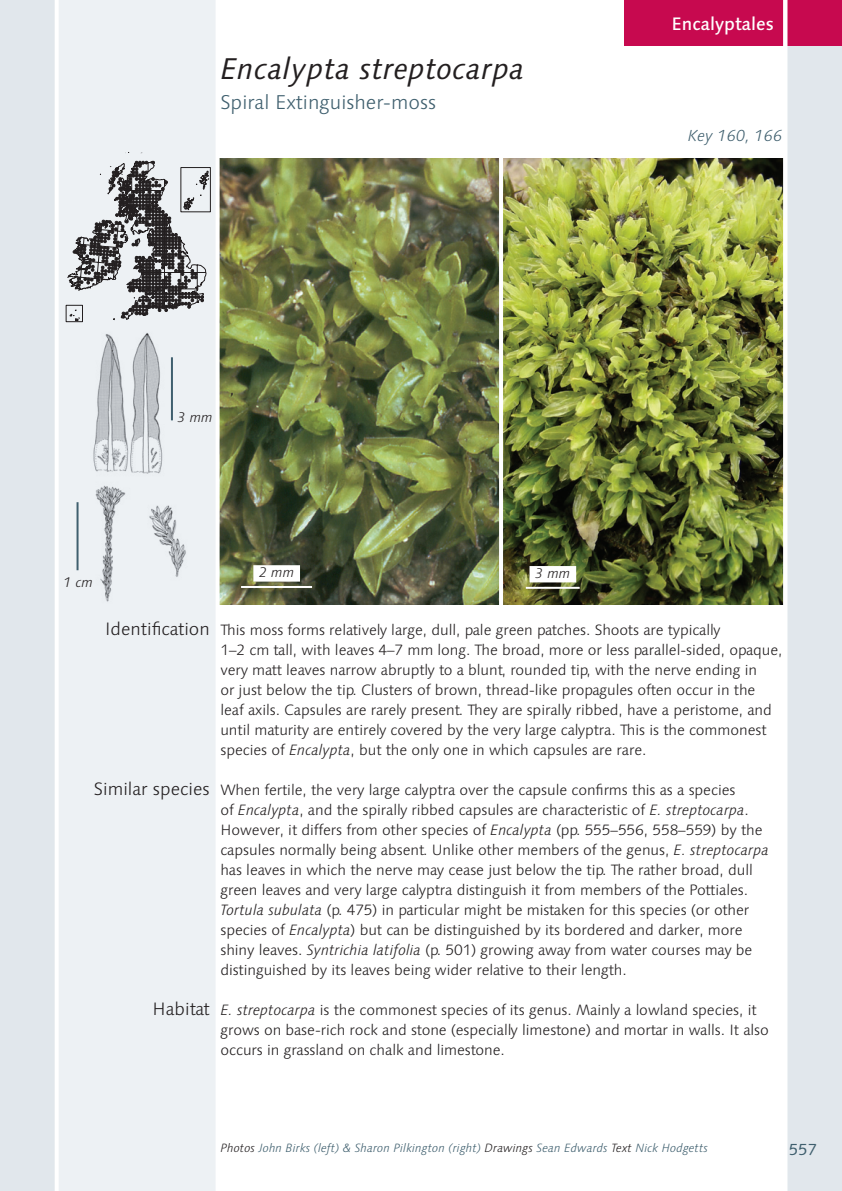
<style>
.page{position:relative;width:842px;height:1191px;background:#fff}
.page>*{position:absolute;margin:0;border:0;box-sizing:border-box;transform-origin:0 0}
.Title_1_Moss_Species{font:italic 30px "Linotype Syntax";letter-spacing:.01em;color:#231f20}
.Title_3_Moss_English{font:300 20px "Linotype Syntax";color:#3f5f6e}
.Text_Subheads_Right{font:300 18px "Linotype Syntax";color:#231f20}
.Title_4_Order_Name{font:500 18px "Linotype Syntax";color:#fff}
.Title_3_Moss_English-2{font:italic 300 16px "Linotype Syntax";color:#3f5f6e}
.t1{font:16px "Linotype Syntax";color:#3f5f6e}
.Text_Body{font:300 15px/20px "Linotype Syntax";letter-spacing:-.005em;color:#231f20}
.Photo_Scale_Bar_With{font:italic 300 14px "Linotype Syntax";color:#231f20}
.Drawing_Scale_Bar{font:italic 300 14px "Linotype Syntax";color:#231f20}
.Text_Credits{font:italic 300 12px "Linotype Syntax";color:#3f5f6e}
.s1{font-style:italic}
.s2{color:#231f20}
</style>
<div class="page">
<img style="left:220px;top:159px;width:279px;height:445px">
<hr style="left:241px;top:586px;width:71px;height:2px;background:#fff">
<div style="left:253px;top:565px;width:47px;height:16px;background:#fff"></div>
<img style="left:503px;top:159px;width:280px;height:445px">
<hr style="left:526px;top:587px;width:54px;height:2px;background:#fff">
<div style="left:529px;top:566px;width:47px;height:16px;background:#fff"></div>
<div style="left:785px;top:0;width:57px;height:1191px;background:#e1e7ec"></div>
<div style="left:624px;top:0;width:218px;height:45px;background:#c7094f"></div>
<div style="left:0;top:0;width:218px;height:1191px;background:#edf1f4"></div>
<svg style="left:66px;top:152px;width:144px;height:170px"></svg>
<div style="left:0;top:0;width:57px;height:1191px;background:#e1e7ec"></div>
<hr style="left:55px;top:0;width:4px;height:1191px;background:#fff">
<hr style="left:216px;top:0;width:4px;height:1191px;background:#fff">
<hr style="left:783px;top:0;width:4px;height:1191px;background:#fff">
<img style="left:93px;top:333px;width:93px;height:269px">
<hr style="left:77px;top:502px;width:2px;height:68px;background:#3f5f6e">
<hr style="left:171px;top:357px;width:2px;height:63px;background:#3f5f6e">
<p class="Title_1_Moss_Species" style="left:220px;top:51px;width:306px">Encalypta streptocarpa</p>
<p class="Title_3_Moss_English" style="left:220px;top:90px;width:217px">Spiral Extinguisher-moss</p>
<p class="Title_4_Order_Name" style="left:671px;top:13px;width:104px">Encalyptales</p>
<p class="Title_3_Moss_English-2" style="left:688px;top:126px;width:96px">Key 160, 166</p>
<p class="Drawing_Scale_Bar" style="left:178px;top:409px;width:37px">3 mm</p>
<p class="Drawing_Scale_Bar" style="left:64px;top:574px;width:31px">1 cm</p>
<p class="Photo_Scale_Bar_With" style="left:259px;top:564px;width:37px">2 mm</p>
<p class="Photo_Scale_Bar_With" style="left:535px;top:565px;width:37px">3 mm</p>
<p class="Text_Subheads_Right" style="left:105px;top:618px;width:106px">Identification</p>
<p class="Text_Subheads_Right" style="left:94px;top:778px;width:117px">Similar species</p>
<p class="Text_Subheads_Right" style="left:153px;top:998px;width:59px">Habitat</p>
<p class="Text_Body" style="left:220px;top:620px;width:564px">This moss forms relatively large, dull, pale green patches. Shoots are typically<br>1–2 cm tall, with leaves 4–7 mm long. The broad, more or less parallel-sided, opaque, very matt leaves narrow abruptly to a blunt, rounded tip, with the nerve ending in<br>or just below the tip. Clusters of brown, thread-like propagules often occur in the leaf axils. Capsules are rarely present. They are spirally ribbed, have a peristome, and until maturity are entirely covered by the very large calyptra. This is the commonest species of <span class="s1">Encalypta</span>, but the only one in which capsules are rare.</p>
<p class="Text_Body" style="left:220px;top:780px;width:550px">When fertile, the very large calyptra over the capsule confirms this as a species<br>of <span class="s1">Encalypta</span>, and the spirally ribbed capsules are characteristic of <span class="s1">E. streptocarpa</span>.<br>However, it differs from other species of <span class="s1">Encalypta</span> (pp. 555–556, 558–559) by the capsules normally being absent. Unlike other members of the genus, <span class="s1">E. streptocarpa </span>has leaves in which the nerve may cease just below the tip. The rather broad, dull green leaves and very large calyptra distinguish it from members of the Pottiales.<br><span class="s1">Tortula subulata</span> (p. 475) in particular might be mistaken for this species (or other species of <span class="s1">Encalypta</span>) but can be distinguished by its bordered and darker, more shiny leaves. <span class="s1">Syntrichia latifolia</span> (p. 501) growing away from water courses may be distinguished by its leaves being wider relative to their length.</p>
<p class="Text_Body" style="left:220px;top:1000px;width:550px"><span class="s1">E. streptocarpa</span> is the commonest species of its genus. Mainly a lowland species, it grows on base-rich rock and stone (especially limestone) and mortar in walls. It also occurs in grassland on chalk and limestone.</p>
<p class="Text_Credits" style="left:220px;top:1140px;width:489px"><span class="s2">Photos</span> John Birks (left) &amp; Sharon Pilkington (right) <span class="s2">Drawings</span> Sean Edwards <span class="s2">Text</span> Nick Hodgetts</p>
<p class="t1" style="left:789px;top:1139px;width:30px">557</p>
</div>
